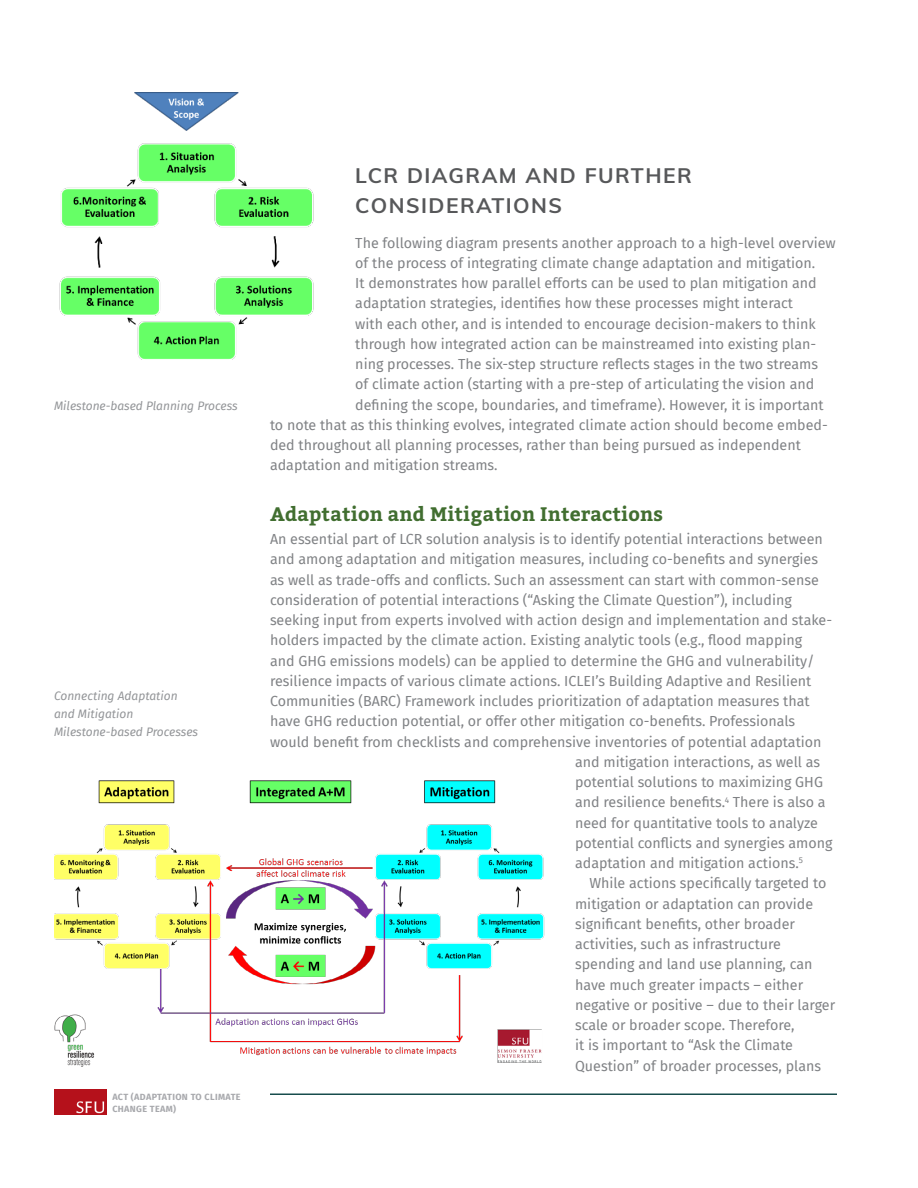
<style>
.page{position:relative;width:918px;height:1188px;background:#fff}
.page>*{position:absolute;margin:0;border:0;box-sizing:border-box;transform-origin:0 0}
.t1{font:700 21px/30px "Muli";letter-spacing:.07em;color:#57585a}
.h2_3{font:700 19.5px "Bitter";letter-spacing:.01em;color:#416e30}
.noindent{font:14.25px "Fira Sans";color:#808285}
.body_p{font:14.25px/20.2px "Fira Sans";color:#808285}
.t2{font:italic 12px/18px "Fira Sans";color:#939598}
.t3{font:700 9px/11.2px "Fira Sans";letter-spacing:.04em;color:#a8a9ad}
</style>
<div class="page">
<img style="left:54px;top:1089px;width:52px;height:26px">
<img style="left:59px;top:93px;width:255px;height:267px">
<img style="left:54px;top:780px;width:491px;height:286px">
<hr style="left:270px;top:1094px;width:567px;height:1px;background:#174c4c">
<p class="t2" style="left:54px;top:396px;width:185px">Milestone-based Planning Process</p>
<p class="t2" style="left:54px;top:686px;width:146px">Connecting Adaptation and Mitigation<br>Milestone-based Processes</p>
<p class="t3" style="left:112px;top:1091px;width:130px">ACT (ADAPTATION TO CLIMATE<br>CHANGE TEAM)</p>
<p class="t1" style="left:355px;top:160px;width:338px">LCR DIAGRAM AND FURTHER<br>CONSIDERATIONS</p>
<p class="noindent" style="left:355px;top:232px;width:482px">The following diagram presents another approach to a high-level overview</p>
<p class="noindent" style="left:355px;top:252px;width:462px">of the process of integrating climate change adaptation and mitigation.</p>
<p class="noindent" style="left:355px;top:272px;width:463px">It demonstrates how parallel efforts can be used to plan mitigation and</p>
<p class="noindent" style="left:355px;top:293px;width:439px">adaptation strategies, identifies how these processes might interact</p>
<p class="noindent" style="left:355px;top:313px;width:462px">with each other, and is intended to encourage decision-makers to think</p>
<p class="noindent" style="left:355px;top:333px;width:462px">through how integrated action can be mainstreamed into existing plan-</p>
<p class="noindent" style="left:355px;top:353px;width:464px">ning processes. The six-step structure reflects stages in the two streams</p>
<p class="noindent" style="left:355px;top:374px;width:461px">of climate action (starting with a pre-step of articulating the vision and</p>
<p class="noindent" style="left:355px;top:394px;width:470px">defining the scope, boundaries, and timeframe). However, it is important</p>
<p class="noindent" style="left:270px;top:414px;width:559px">to note that as this thinking evolves, integrated climate action should become embed-</p>
<p class="noindent" style="left:270px;top:434px;width:532px">ded throughout all planning processes, rather than being pursued as independent</p>
<p class="noindent" style="left:270px;top:455px;width:229px">adaptation and mitigation streams.</p>
<p class="h2_3" style="left:270px;top:502px;width:395px">Adaptation and Mitigation Interactions</p>
<p class="noindent" style="left:270px;top:528px;width:554px">An essential part of LCR solution analysis is to identify potential interactions between</p>
<p class="noindent" style="left:270px;top:549px;width:550px">and among adaptation and mitigation measures, including co-benefits and synergies</p>
<p class="noindent" style="left:270px;top:569px;width:550px">as well as trade-offs and conflicts. Such an assessment can start with common-sense</p>
<p class="noindent" style="left:270px;top:589px;width:523px">consideration of potential interactions (“Asking the Climate Question”), including</p>
<p class="noindent" style="left:270px;top:609px;width:564px">seeking input from experts involved with action design and implementation and stake-</p>
<p class="noindent" style="left:270px;top:630px;width:534px">holders impacted by the climate action. Existing analytic tools (e.g., flood mapping</p>
<p class="noindent" style="left:270px;top:650px;width:546px">and GHG emissions models) can be applied to determine the GHG and vulnerability/</p>
<p class="noindent" style="left:270px;top:670px;width:543px">resilience impacts of various climate actions. ICLEI’s Building Adaptive and Resilient</p>
<p class="noindent" style="left:270px;top:690px;width:541px">Communities (BARC) Framework includes prioritization of adaptation measures that</p>
<p class="noindent" style="left:270px;top:711px;width:527px">have GHG reduction potential, or offer other mitigation co-benefits. Professionals</p>
<p class="noindent" style="left:270px;top:731px;width:553px">would benefit from checklists and comprehensive inventories of potential adaptation</p>
<p class="noindent" style="left:575px;top:751px;width:247px">and mitigation interactions, as well as</p>
<p class="noindent" style="left:575px;top:771px;width:249px">potential solutions to maximizing GHG</p>
<p class="noindent" style="left:575px;top:792px;width:252px">and resilience benefits.<sup>4</sup> There is also a</p>
<p class="noindent" style="left:575px;top:812px;width:244px">need for quantitative tools to analyze</p>
<p class="noindent" style="left:575px;top:832px;width:259px">potential conflicts and synergies among</p>
<p class="noindent" style="left:575px;top:852px;width:229px">adaptation and mitigation actions.<sup>5</sup></p>
<p class="body_p" style="left:575px;top:873px;width:262px;text-indent:14px">While actions specifically targeted to mitigation or adaptation can provide significant benefits, other broader activities, such as infrastructure spending and land use planning, can have much greater impacts – either negative or positive – due to their larger scale or broader scope. Therefore,<br>it is important to “Ask the Climate Question” of broader processes, plans</p>
</div>
